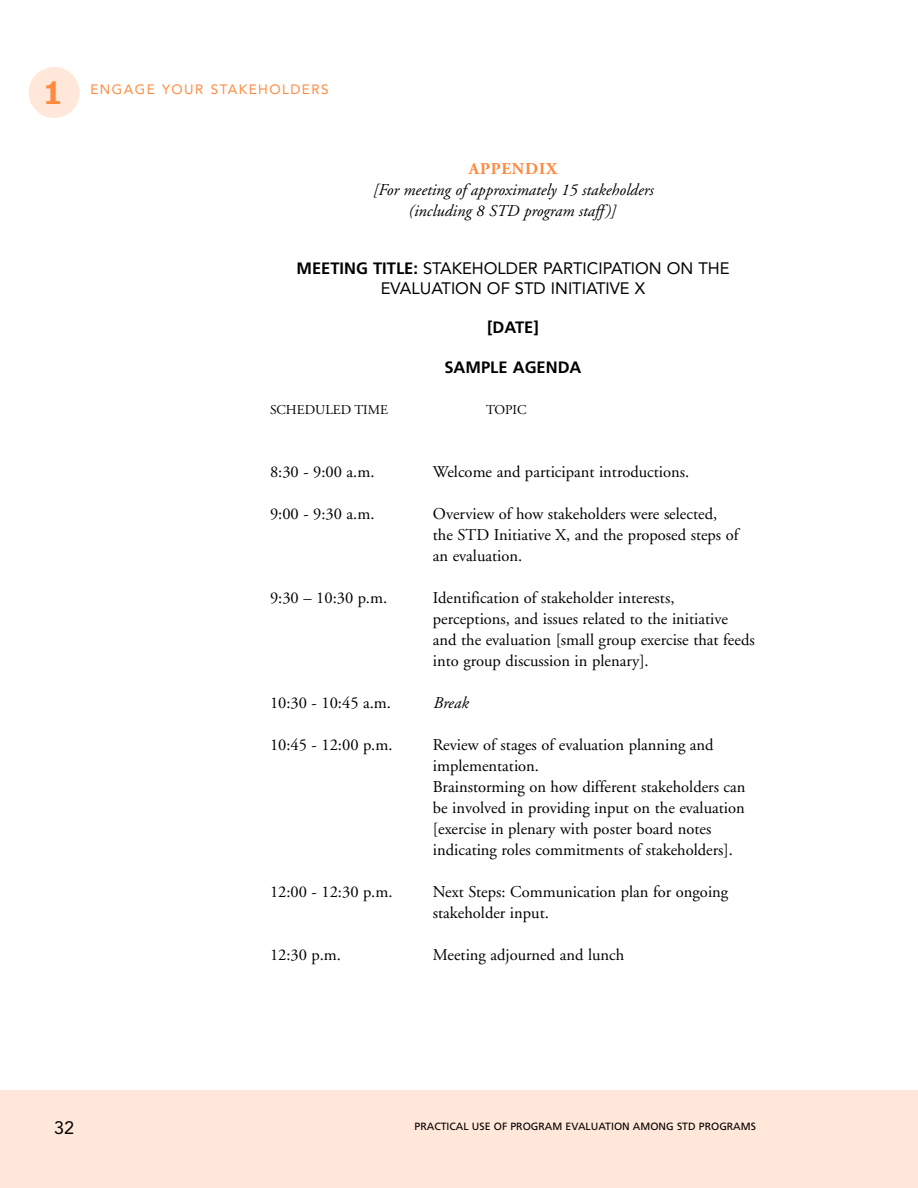
<style>
.page{position:relative;width:918px;height:1188px;background:#fff}
.page>*{position:absolute;margin:0;border:0;box-sizing:border-box;transform-origin:0 0}
.t1{font:700 34.5px "Clarendon T";color:#ff893f}
.t2{font:18px "Avenir";color:#000}
.t3{font:16.5px/21px "Adobe Garamond";color:#000}
.t4{font:italic 16.5px/21px "Adobe Garamond";color:#000;text-align:center}
.t5{font:16.5px/19.8px "Avenir";color:#000;text-align:center}
.t6{font:700 16.5px "Frutiger";color:#000}
.t7{font:700 16.5px "Adobe Garamond";letter-spacing:.05em;color:#ff893f}
.t8{font:13.5px "Avenir";letter-spacing:.11em;color:#ff893f}
.t9{font:13.5px "Adobe Garamond";color:#000}
.t10{font:10.5px "Frutiger";color:#000}
.s1{font-family:"Frutiger";font-weight:700}
</style>
<div class="page">
<div style="left:0;top:1090px;width:918px;height:98px;background:#ffe7d9"></div>
<div style="left:29px;top:67px;width:51px;height:51px;background:#ffe7d9;border-radius:50%"></div>
<h1 class="t1" style="left:43px;top:72px;width:21px">1</h1>
<p class="t8" style="left:90px;top:84px;width:240px">ENGAGE YOUR STAKEHOLDERS</p>
<p class="t7" style="left:469px;top:162px;width:90px">APPENDIX</p>
<p class="t4" style="left:372px;top:181px;width:282px">[For meeting of approximately 15 stakeholders (including 8 STD program staff)]</p>
<p class="t5" style="left:297px;top:260px;width:435px"><span class="s1">MEETING TITLE:</span> STAKEHOLDER PARTICIPATION ON THE<br>EVALUATION OF STD INITIATIVE X</p>
<p class="t6" style="left:487px;top:321px;width:53px">[DATE]</p>
<p class="t6" style="left:444px;top:360px;width:139px">SAMPLE AGENDA</p>
<p class="t9" style="left:270px;top:404px;width:120px">SCHEDULED TIME</p>
<p class="t9" style="left:486px;top:404px;width:42px">TOPIC</p>
<p class="t2" style="left:54px;top:1120px;width:22px">32</p>
<p class="t3" style="left:270px;top:462px;width:106px">8:30 - 9:00 a.m.</p>
<p class="t3" style="left:433px;top:462px;width:258px">Welcome and participant introductions.</p>
<p class="t3" style="left:270px;top:504px;width:106px">9:00 - 9:30 a.m.</p>
<p class="t3" style="left:433px;top:504px;width:307px">Overview of how stakeholders were selected, the STD Initiative X, and the proposed steps of an evaluation.</p>
<p class="t3" style="left:270px;top:588px;width:119px">9:30 – 10:30 p.m.</p>
<p class="t3" style="left:433px;top:588px;width:323px">Identification of stakeholder interests, perceptions, and issues related to the initiative and the evaluation [small group exercise that feeds into group discussion in plenary].</p>
<p class="t3" style="left:270px;top:693px;width:123px">10:30 - 10:45 a.m.</p>
<p class="t4" style="left:433px;top:693px;width:37px">Break</p>
<p class="t3" style="left:270px;top:735px;width:124px">10:45 - 12:00 p.m.</p>
<p class="t3" style="left:433px;top:735px;width:314px">Review of stages of evaluation planning and implementation.<br>Brainstorming on how different stakeholders can be involved in providing input on the evaluation [exercise in plenary with poster board notes indicating roles commitments of stakeholders].</p>
<p class="t3" style="left:270px;top:882px;width:124px">12:00 - 12:30 p.m.</p>
<p class="t3" style="left:433px;top:882px;width:297px">Next Steps: Communication plan for ongoing stakeholder input.</p>
<p class="t3" style="left:270px;top:945px;width:72px">12:30 p.m.</p>
<p class="t3" style="left:433px;top:945px;width:193px">Meeting adjourned and lunch</p>
<p class="t10" style="left:414px;top:1122px;width:343px">PRACTICAL USE OF PROGRAM EVALUATION AMONG STD PROGRAMS</p>
</div>
